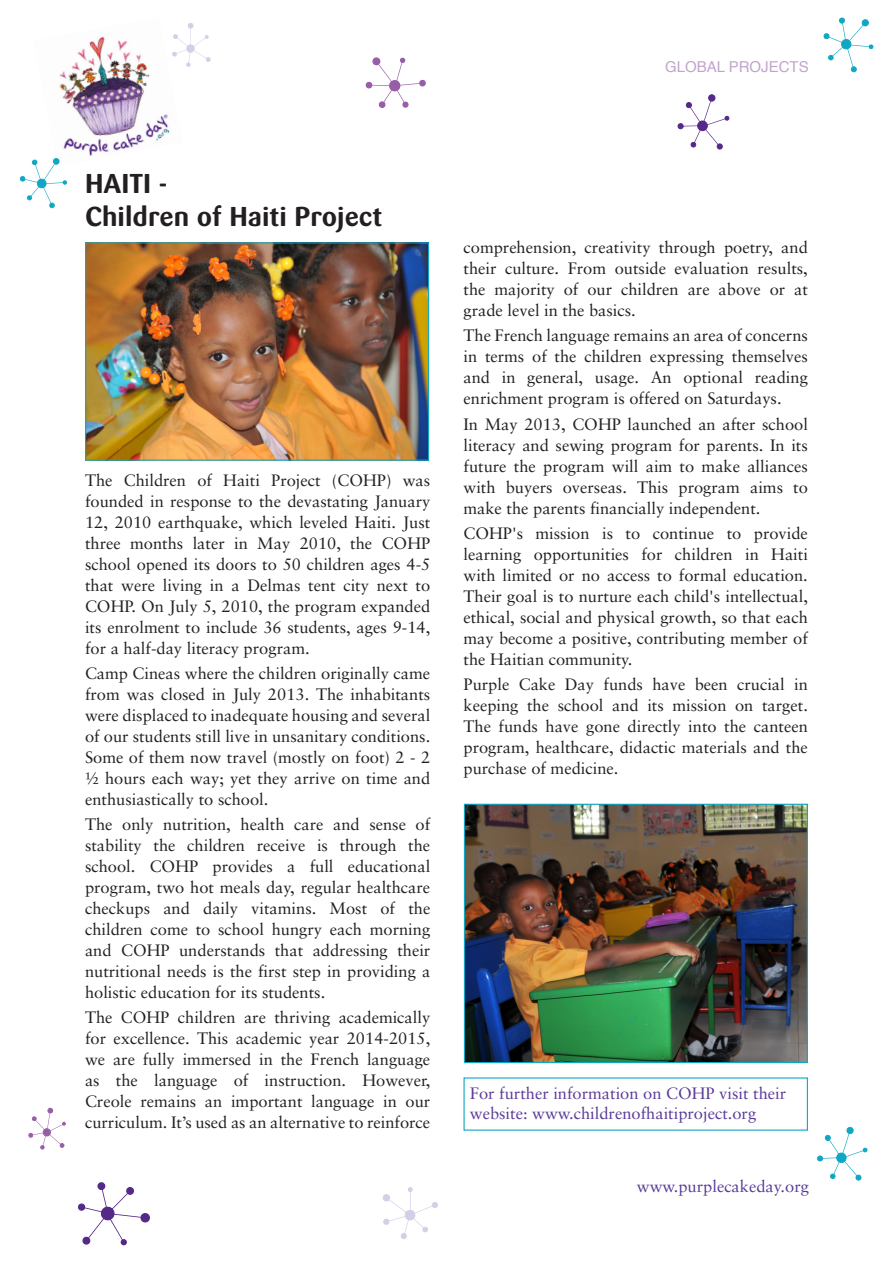
<style>
.page{position:relative;width:893px;height:1263px;background:#fff}
.page>*{position:absolute;margin:0;border:0;box-sizing:border-box;transform-origin:0 0}
.no_indent_column{font:700 27px "Sari";color:#231f20}
.no_indent_column-2{font:16.5px/21px "Sabon";color:#231f20;text-align:justify}
.no_indent_column-3{font:16.5px "Sabon";color:#5a3a97}
.t1{font:15px "Helvetica";color:#c2a4cd}
</style>
<div class="page">
<img style="left:59px;top:36px;width:111px;height:120px">
<svg style="left:172px;top:23px;width:39px;height:44px"></svg>
<svg style="left:677px;top:94px;width:52px;height:56px"></svg>
<svg style="left:20px;top:158px;width:47px;height:50px"></svg>
<svg style="left:823px;top:17px;width:50px;height:56px"></svg>
<svg style="left:366px;top:57px;width:60px;height:51px"></svg>
<svg style="left:78px;top:1182px;width:72px;height:63px"></svg>
<svg style="left:383px;top:1187px;width:55px;height:52px"></svg>
<svg style="left:817px;top:1127px;width:50px;height:53px"></svg>
<svg style="left:28px;top:1108px;width:38px;height:42px"></svg>
<img style="left:87px;top:244px;width:340px;height:215px">
<div style="left:85px;top:242px;width:344px;height:219px;border:1px solid #0fa7c4"></div>
<img style="left:466px;top:806px;width:340px;height:255px">
<div style="left:464px;top:804px;width:344px;height:259px;border:1px solid #0fa7c4"></div>
<p class="t1" style="left:665px;top:55px;width:145px">GLOBAL PROJECTS</p>
<p class="no_indent_column" style="left:85px;top:168px;width:84px">HAITI -</p>
<p class="no_indent_column" style="left:85px;top:201px;width:299px">Children of Haiti Project</p>
<p class="no_indent_column-2" style="left:85px;top:469px;width:347px">The Children of Haiti Project (COHP) was founded in response to the devastating January 12, 2010 earthquake, which leveled Haiti. Just three months later in May 2010, the COHP school opened its doors to 50 children ages 4-5 that were living in a Delmas tent city next to COHP. On July 5, 2010, the program expanded its enrolment to include 36 students, ages 9-14, for a half-day literacy program.</p>
<p class="no_indent_column-2" style="left:85px;top:662px;width:347px">Camp Cineas where the children originally came from was closed in July 2013. The inhabitants were displaced to inadequate housing and several of our students still live in unsanitary conditions.<br>Some of them now travel (mostly on foot) 2 - 2 ½ hours each way; yet they arrive on time and enthusiastically to school.</p>
<p class="no_indent_column-2" style="left:85px;top:814px;width:347px">The only nutrition, health care and sense of stability the children receive is through the school. COHP provides a full educational program, two hot meals day, regular healthcare checkups and daily vitamins. Most of the children come to school hungry each morning and COHP understands that addressing their nutritional needs is the first step in providing a holistic education for its students.</p>
<p class="no_indent_column-2" style="left:85px;top:1007px;width:347px">The COHP children are thriving academically for excellence. This academic year 2014-2015, we are fully immersed in the French language as the language of instruction. However, Creole remains an important language in our curriculum. It’s used as an alternative to reinforce</p>
<p class="no_indent_column-2" style="left:463px;top:237px;width:346px">comprehension, creativity through poetry, and their culture. From outside evaluation results, the majority of our children are above or at grade level in the basics.</p>
<p class="no_indent_column-2" style="left:463px;top:325px;width:346px">The French language remains an area of concerns in terms of the children expressing themselves and in general, usage. An optional reading enrichment program is offered on Saturdays.</p>
<p class="no_indent_column-2" style="left:463px;top:413px;width:346px">In May 2013, COHP launched an after school literacy and sewing program for parents. In its future the program will aim to make alliances with buyers overseas. This program aims to make the parents financially independent.</p>
<p class="no_indent_column-2" style="left:463px;top:522px;width:346px">COHP's mission is to continue to provide learning opportunities for children in Haiti with limited or no access to formal education.<br>Their goal is to nurture each child's intellectual, ethical, social and physical growth, so that each may become a positive, contributing member of the Haitian community.</p>
<p class="no_indent_column-2" style="left:463px;top:674px;width:346px">Purple Cake Day funds have been crucial in keeping the school and its mission on target.<br>The funds have gone directly into the canteen program, healthcare, didactic materials and the purchase of medicine.</p>
<p class="no_indent_column-3" style="left:470px;top:1084px;width:318px">For further information on COHP visit their</p>
<p class="no_indent_column-3" style="left:470px;top:1103px;width:288px">website: www.childrenofhaitiproject.org</p>
<p class="no_indent_column-3" style="left:637px;top:1176px;width:174px">www.purplecakeday.org</p>
</div>
